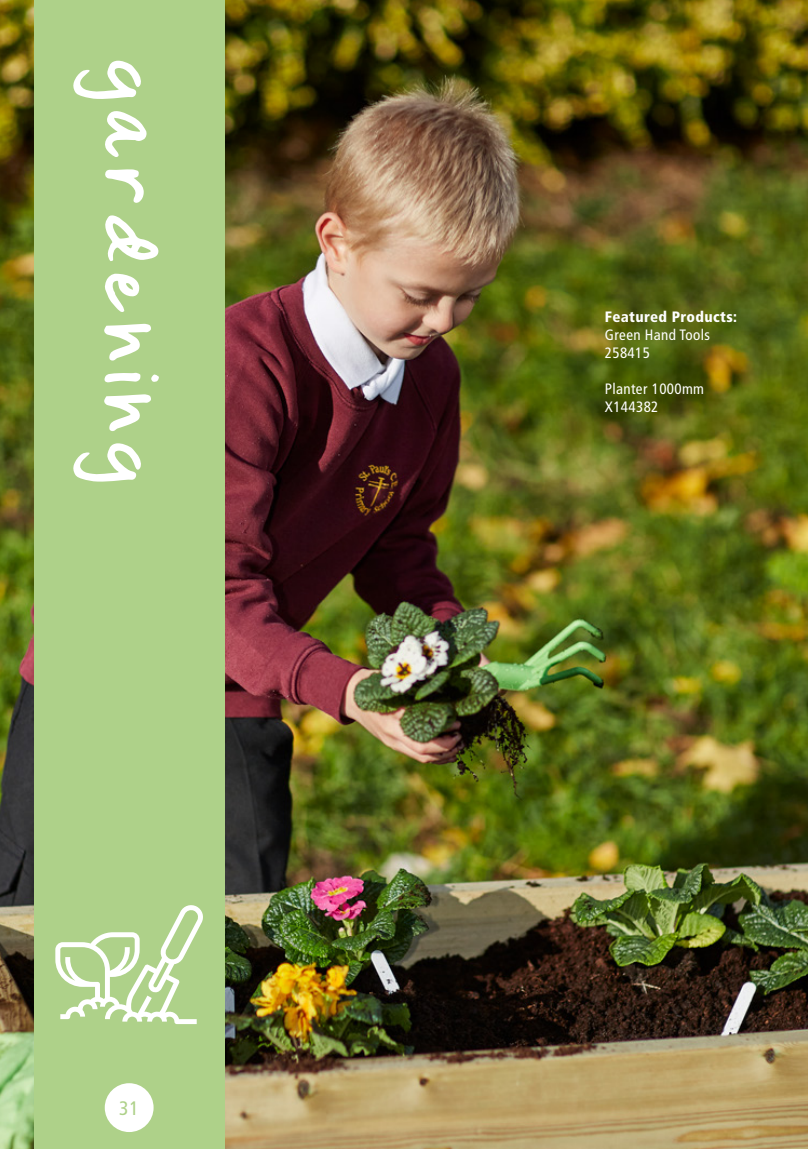
<style>
.page{position:relative;width:808px;height:1149px;background:#fff}
.page>*{position:absolute;margin:0;border:0;box-sizing:border-box;transform-origin:0 0}
.t1{font:90px "Mixdoodle";letter-spacing:.03em;color:#fff}
.t2{font:condensed 19.5px "Frutiger LT Std";color:#aed189}
.t3{font:condensed 15px/18px "Frutiger LT Std";letter-spacing:.025em;color:#fff}
.t4{font:900 condensed 15px "Frutiger LT Std";letter-spacing:.025em;color:#fff}
</style>
<div class="page">
<img style="left:0;top:0;width:808px;height:1148px">
<div style="left:34px;top:0;width:190px;height:1148px;background:#aed189"></div>
<div style="left:105px;top:1082px;width:49px;height:49px;background:#fff;border-radius:50%"></div>
<svg style="left:55px;top:905px;width:148px;height:118px"></svg>
<h1 class="t1" style="left:169px;top:56px;width:431px;rotate:90deg">gardening</h1>
<h2 class="t2" style="left:119px;top:1096px;width:21px">31</h2>
<p class="t4" style="left:605px;top:308px;width:134px">Featured Products:</p>
<p class="t3" style="left:605px;top:326px;width:107px">Green Hand Tools<br>258415</p>
<p class="t3" style="left:605px;top:380px;width:101px">Planter 1000mm<br>X144382</p>
</div>
